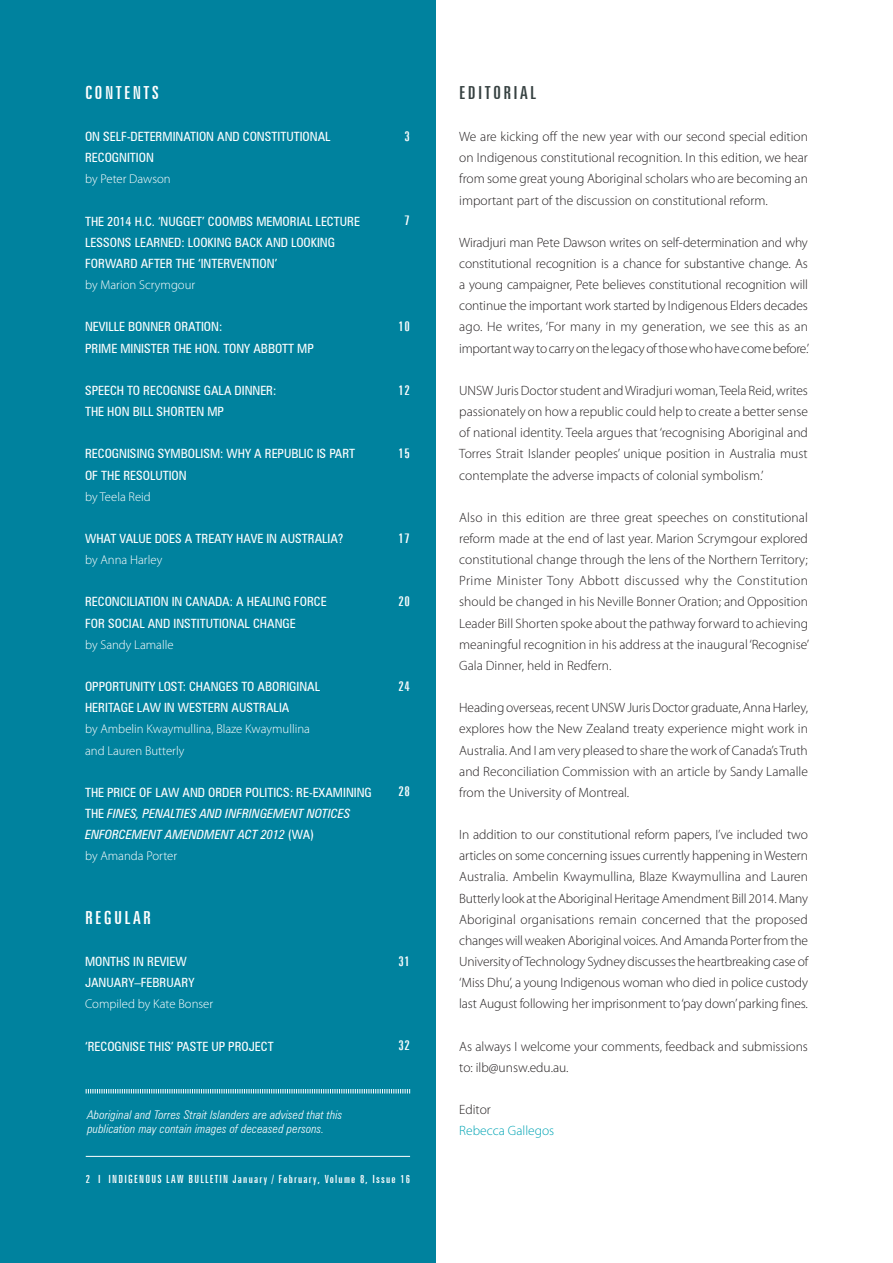
<style>
.page{position:relative;width:893px;height:1263px;background:#fff}
.page>*{position:absolute;margin:0;border:0;box-sizing:border-box;transform-origin:0 0}
.t1{font:extra-condensed 18px "Zurich BT";letter-spacing:.11em;color:#fff;scale:1.15 1}
.t2{font:extra-condensed 18px "Zurich BT";letter-spacing:.11em;color:#364141;scale:1.15 1}
.t3{font:300 13.5px/21.1px "Myriad Pro";color:#231f20;text-align:justify}
.t4{font:extra-condensed 13.5px "Zurich BT";letter-spacing:.05em;color:#fff;scale:1.15 1}
.t5{font:300 13.5px "Myriad Pro";color:#00a4b4}
.t6{font:condensed 12.75px/21.1px "Zurich BT";color:#fff}
.t7{font:300 12.75px/21.1px "Myriad Pro";color:#fff}
.t8{font:italic condensed 12.75px/21.1px "Zurich BT";color:#fff}
.t9{font:italic 300 condensed 12px/14.4px "Zurich BT";letter-spacing:.015em;color:#fff}
.t10{font:extra-condensed 11.25px "Zurich BT";letter-spacing:.1em;color:#fff;scale:1.09 1}
.s1{font-style:normal}
</style>
<div class="page">
<div style="left:0;top:0;width:436px;height:1263px;background:#00829e"></div>
<svg style="left:86px;top:1089px;width:324px;height:4px"></svg>
<hr style="left:86px;top:1156px;width:324px;height:1px;background:#fff">
<h1 class="t1" style="left:85px;top:82px;width:66px">CONTENTS</h1>
<p class="t6" style="left:85px;top:126px;width:247px">ON SELF-DETERMINATION AND CONSTITUTIONAL<br>RECOGNITION</p>
<p class="t7" style="left:85px;top:169px;width:87px">by Peter Dawson</p>
<p class="t6" style="left:85px;top:210px;width:276px">THE 2014 H.C. ‘NUGGET’ COOMBS MEMORIAL LECTURE<br>LESSONS LEARNED: LOOKING BACK AND LOOKING<br>FORWARD AFTER THE ‘INTERVENTION’</p>
<p class="t7" style="left:85px;top:274px;width:112px">by Marion Scrymgour</p>
<p class="t6" style="left:85px;top:316px;width:230px">NEVILLE BONNER ORATION:<br>PRIME MINISTER THE HON. TONY ABBOTT MP</p>
<p class="t6" style="left:85px;top:380px;width:193px">SPEECH TO RECOGNISE GALA DINNER:<br>THE HON BILL SHORTEN MP</p>
<p class="t6" style="left:85px;top:443px;width:272px">RECOGNISING SYMBOLISM: WHY A REPUBLIC IS PART<br>OF THE RESOLUTION</p>
<p class="t7" style="left:85px;top:486px;width:67px">by Teela Reid</p>
<p class="t6" style="left:85px;top:528px;width:259px">WHAT VALUE DOES A TREATY HAVE IN AUSTRALIA?</p>
<p class="t7" style="left:85px;top:549px;width:79px">by Anna Harley</p>
<p class="t6" style="left:85px;top:591px;width:243px">RECONCILIATION IN CANADA: A HEALING FORCE<br>FOR SOCIAL AND INSTITUTIONAL CHANGE</p>
<p class="t7" style="left:85px;top:634px;width:90px">by Sandy Lamalle</p>
<p class="t6" style="left:85px;top:676px;width:237px">OPPORTUNITY LOST: CHANGES TO ABORIGINAL<br>HERITAGE LAW IN WESTERN AUSTRALIA</p>
<p class="t7" style="left:85px;top:719px;width:227px">by Ambelin Kwaymullina, Blaze Kwaymullina and Lauren Butterly</p>
<p class="t8" style="left:85px;top:782px;width:288px"><span class="s1">THE PRICE OF LAW AND ORDER POLITICS: RE-EXAMINING<br>THE</span> FINES, PENALTIES AND INFRINGEMENT NOTICES<br>ENFORCEMENT AMENDMENT ACT 2012 <span class="s1">(WA)</span></p>
<p class="t7" style="left:85px;top:846px;width:94px">by Amanda Porter</p>
<h1 class="t1" style="left:85px;top:907px;width:59px">REGULAR</h1>
<p class="t6" style="left:85px;top:951px;width:111px">MONTHS IN REVIEW<br>JANUARY–FEBRUARY</p>
<p class="t7" style="left:85px;top:994px;width:130px">Compiled by Kate Bonser</p>
<p class="t6" style="left:85px;top:1035px;width:190px">‘RECOGNISE THIS’ PASTE UP PROJECT</p>
<p class="t9" style="left:87px;top:1107px;width:257px">Aboriginal and Torres Strait Islanders are advised that this publication may contain images of deceased persons.</p>
<p class="t4" style="left:405px;top:128px;width:6px">3</p>
<p class="t4" style="left:405px;top:213px;width:6px">7</p>
<p class="t4" style="left:398px;top:319px;width:12px">10</p>
<p class="t4" style="left:398px;top:382px;width:12px">12</p>
<p class="t4" style="left:398px;top:446px;width:12px">15</p>
<p class="t4" style="left:398px;top:530px;width:12px">17</p>
<p class="t4" style="left:398px;top:594px;width:12px">20</p>
<p class="t4" style="left:398px;top:678px;width:12px">24</p>
<p class="t4" style="left:398px;top:784px;width:12px">28</p>
<p class="t4" style="left:398px;top:953px;width:12px">31</p>
<p class="t4" style="left:398px;top:1038px;width:12px">32</p>
<p class="t10" style="left:86px;top:1172px;width:299px">2 I INDIGENOUS LAW BULLETIN January / February, Volume 8, Issue 16</p>
<h1 class="t2" style="left:459px;top:82px;width:68px">EDITORIAL</h1>
<p class="t3" style="left:459px;top:126px;width:350px">We are kicking off the new year with our second special edition on Indigenous constitutional recognition. In this edition, we hear from some great young Aboriginal scholars who are becoming an important part of the discussion on constitutional reform.</p>
<p class="t3" style="left:459px;top:232px;width:351px">Wiradjuri man Pete Dawson writes on self-determination and why constitutional recognition is a chance for substantive change. As a young campaigner, Pete believes constitutional recognition will continue the important work started by Indigenous Elders decades ago. He writes, ‘For many in my generation, we see this as an important way to carry on the legacy of those who have come before.’</p>
<p class="t3" style="left:459px;top:380px;width:350px">UNSW Juris Doctor student and Wiradjuri woman, Teela Reid, writes passionately on how a republic could help to create a better sense of national identity. Teela argues that ‘recognising Aboriginal and Torres Strait Islander peoples’ unique position in Australia must contemplate the adverse impacts of colonial symbolism.’</p>
<p class="t3" style="left:459px;top:507px;width:351px">Also in this edition are three great speeches on constitutional reform made at the end of last year. Marion Scrymgour explored constitutional change through the lens of the Northern Territory; Prime Minister Tony Abbott discussed why the Constitution should be changed in his Neville Bonner Oration; and Opposition Leader Bill Shorten spoke about the pathway forward to achieving meaningful recognition in his address at the inaugural ‘Recognise’ Gala Dinner, held in Redfern.</p>
<p class="t3" style="left:459px;top:697px;width:350px">Heading overseas, recent UNSW Juris Doctor graduate, Anna Harley, explores how the New Zealand treaty experience might work in Australia. And I am very pleased to share the work of Canada’s Truth and Reconciliation Commission with an article by Sandy Lamalle from the University of Montreal.</p>
<p class="t3" style="left:459px;top:824px;width:350px">In addition to our constitutional reform papers, I’ve included two articles on some concerning issues currently happening in Western Australia. Ambelin Kwaymullina, Blaze Kwaymullina and Lauren Butterly look at the Aboriginal Heritage Amendment Bill 2014. Many Aboriginal organisations remain concerned that the proposed changes will weaken Aboriginal voices. And Amanda Porter from the University of Technology Sydney discusses the heartbreaking case of ‘Miss Dhu’, a young Indigenous woman who died in police custody last August following her imprisonment to ‘pay down’ parking fines.</p>
<p class="t3" style="left:459px;top:1036px;width:350px">As always I welcome your comments, feedback and submissions to: ilb@unsw.edu.au.</p>
<p class="t3" style="left:459px;top:1099px;width:33px">Editor</p>
<p class="t5" style="left:459px;top:1123px;width:97px">Rebecca Gallegos</p>
</div>
